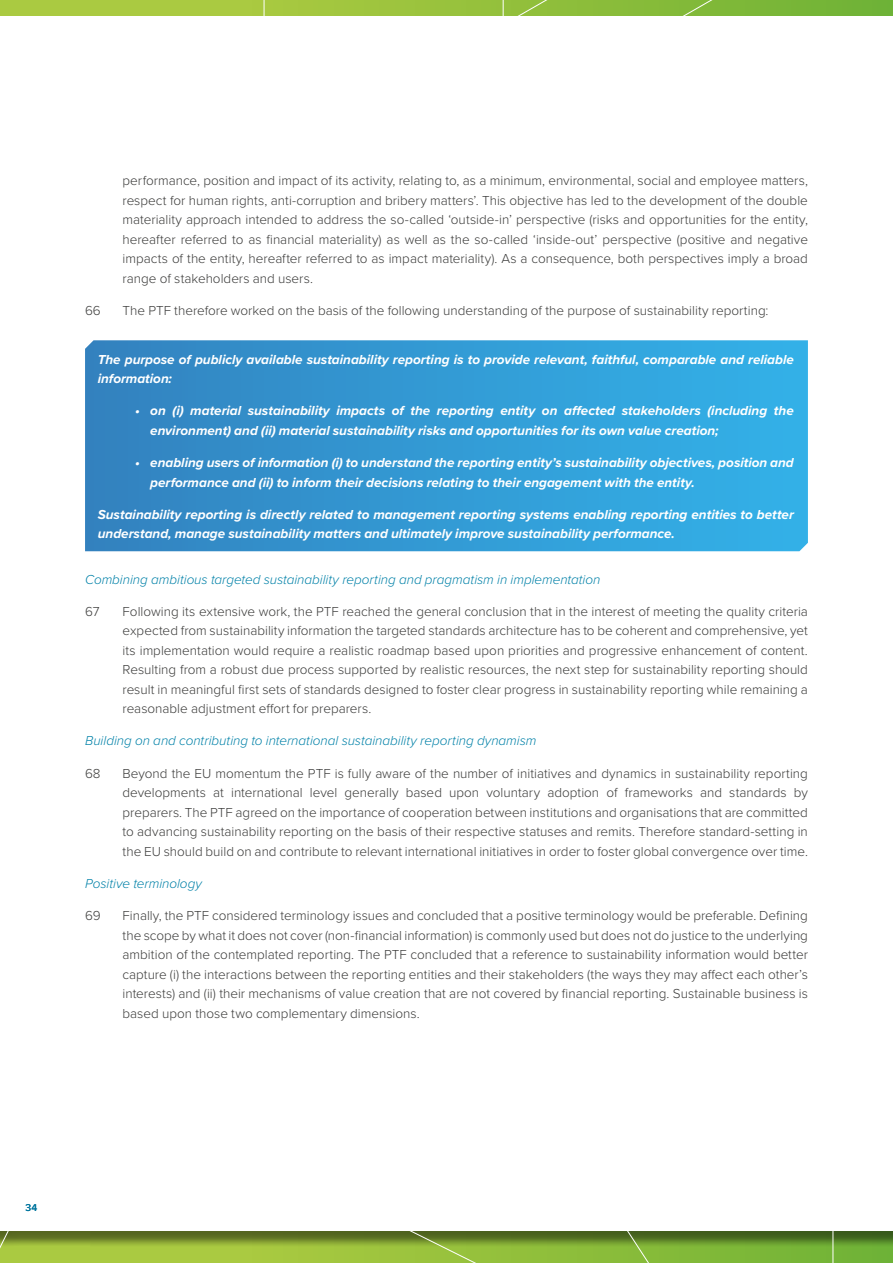
<style>
.page{position:relative;width:893px;height:1263px;background:#fff}
.page>*{position:absolute;margin:0;border:0;box-sizing:border-box;transform-origin:0 0}
.t1{font:300 13.5px/19.5px "Proxima Nova";color:#3a3a39;text-align:justify}
.t2{font:italic 700 13.5px/19.5px "Proxima Nova";color:#fff}
.t3{font:italic 300 13.5px "Proxima Nova";color:#0081a8}
.t4{font:500 10.2px "Proxima Nova";color:#00759e}
</style>
<div class="page">
<svg style="left:263px;top:0;width:239px;height:16px;background:#9ec43e"></svg>
<svg style="left:502px;top:0;width:391px;height:16px;background:#82b93b"></svg>
<svg style="left:709px;top:1231px;width:125px;height:32px;background:#689a30"></svg>
<svg style="left:0;top:1231px;width:709px;height:32px;background:#85a635"></svg>
<svg style="left:85px;top:340px;width:723px;height:211px;background:#339ad4"></svg>
<p class="t1" style="left:123px;top:170px;width:687px">performance, position and impact of its activity, relating to, as a minimum, environmental, social and employee matters, respect for human rights, anti-corruption and bribery matters’. This objective has led to the development of the double materiality approach intended to address the so-called ‘outside-in’ perspective (risks and opportunities for the entity, hereafter referred to as financial materiality) as well as the so-called ‘inside-out’ perspective (positive and negative impacts of the entity, hereafter referred to as impact materiality). As a consequence, both perspectives imply a broad range of stakeholders and users.</p>
<p class="t1" style="left:85px;top:300px;width:17px">66</p>
<p class="t1" style="left:123px;top:300px;width:647px">The PTF therefore worked on the basis of the following understanding of the purpose of sustainability reporting:</p>
<p class="t2" style="left:98px;top:349px;width:698px">The purpose of publicly available sustainability reporting is to provide relevant, faithful, comparable and reliable information:</p>
<p class="t2" style="left:150px;top:401px;width:645px;text-indent:-15px">• on (i) material sustainability impacts of the reporting entity on affected stakeholders (including the environment) and (ii) material sustainability risks and opportunities for its own value creation;</p>
<p class="t2" style="left:150px;top:453px;width:645px;text-indent:-15px">• enabling users of information (i) to understand the reporting entity’s sustainability objectives, position and performance and (ii) to inform their decisions relating to their engagement with the entity.</p>
<p class="t2" style="left:98px;top:504px;width:698px">Sustainability reporting is directly related to management reporting systems enabling reporting entities to better understand, manage sustainability matters and ultimately improve sustainability performance.</p>
<p class="t3" style="left:85px;top:569px;width:517px">Combining ambitious targeted sustainability reporting and pragmatism in implementation</p>
<p class="t1" style="left:85px;top:601px;width:16px">67</p>
<p class="t1" style="left:123px;top:601px;width:687px">Following its extensive work, the PTF reached the general conclusion that in the interest of meeting the quality criteria expected from sustainability information the targeted standards architecture has to be coherent and comprehensive, yet its implementation would require a realistic roadmap based upon priorities and progressive enhancement of content.<br>Resulting from a robust due process supported by realistic resources, the next step for sustainability reporting should result in meaningful first sets of standards designed to foster clear progress in sustainability reporting while remaining a reasonable adjustment effort for preparers.</p>
<p class="t3" style="left:85px;top:731px;width:453px">Building on and contributing to international sustainability reporting dynamism</p>
<p class="t1" style="left:85px;top:763px;width:17px">68</p>
<p class="t1" style="left:123px;top:763px;width:687px">Beyond the EU momentum the PTF is fully aware of the number of initiatives and dynamics in sustainability reporting developments at international level generally based upon voluntary adoption of frameworks and standards by preparers. The PTF agreed on the importance of cooperation between institutions and organisations that are committed to advancing sustainability reporting on the basis of their respective statuses and remits. Therefore standard-setting in the EU should build on and contribute to relevant international initiatives in order to foster global convergence over time.</p>
<p class="t3" style="left:85px;top:873px;width:118px">Positive terminology</p>
<p class="t1" style="left:85px;top:905px;width:17px">69</p>
<p class="t1" style="left:123px;top:905px;width:687px">Finally, the PTF considered terminology issues and concluded that a positive terminology would be preferable. Defining the scope by what it does not cover (non-financial information) is commonly used but does not do justice to the underlying ambition of the contemplated reporting. The PTF concluded that a reference to sustainability information would better capture (i) the interactions between the reporting entities and their stakeholders (the ways they may affect each other’s interests) and (ii) their mechanisms of value creation that are not covered by financial reporting. Sustainable business is based upon those two complementary dimensions.</p>
<p class="t4" style="left:26px;top:1200px;width:13px">34</p>
</div>
